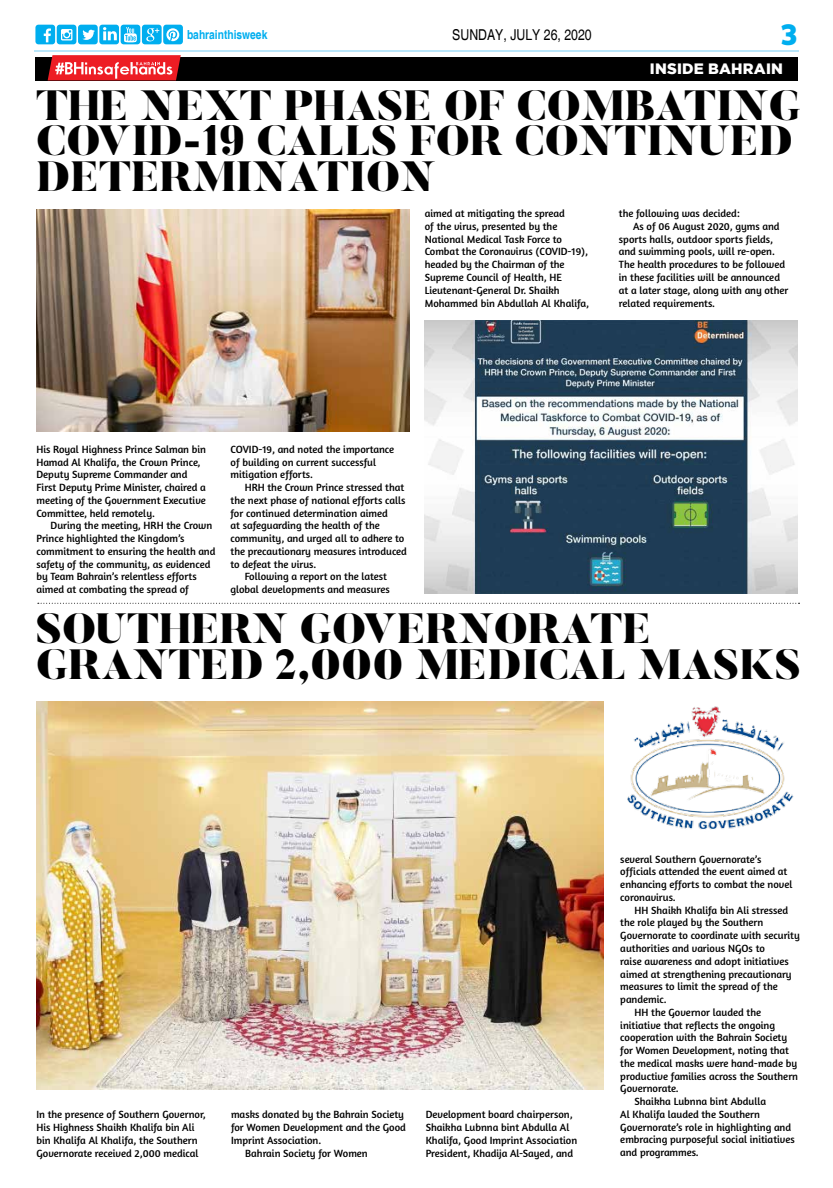
<style>
.page{position:relative;width:833px;height:1188px;background:#fff}
.page>*{position:absolute;margin:0;border:0;box-sizing:border-box;transform-origin:0 0}
.t1{font:900 42px/35.6px "Butler";color:#000}
.t2{font:900 27.5px "Clan OT";color:#00aeef}
.t3{font:condensed 15px "Helvetica";color:#000}
.t4{font:900 15px "Gotham";letter-spacing:.015em;color:#fff}
.t5{font:700 condensed 12.5px "Helvetica";color:#00aeef}
.t6{font:10.62px/12.8px "Amaranth";color:#000}
</style>
<div class="page">
<div style="left:35px;top:25px;width:20px;height:19px;background:#00aeef;border-radius:3px"></div>
<svg style="left:44px;top:28px;width:7px;height:14px"></svg>
<div style="left:78px;top:25px;width:20px;height:19px;background:#00aeef;border-radius:3px"></div>
<div style="left:57px;top:25px;width:19px;height:19px;background:#00aeef;border-radius:3px"></div>
<svg style="left:61px;top:29px;width:11px;height:11px"></svg>
<div style="left:142px;top:25px;width:20px;height:19px;background:#00aeef;border-radius:3px"></div>
<svg style="left:146px;top:28px;width:13px;height:13px"></svg>
<div style="left:163px;top:25px;width:20px;height:19px;background:#00aeef;border-radius:3px"></div>
<svg style="left:166px;top:28px;width:13px;height:13px"></svg>
<svg style="left:82px;top:25px;width:58px;height:19px"></svg>
<hr style="left:34px;top:50px;width:765px;height:2px;background:#b9e6fa">
<div style="left:35px;top:58px;width:762px;height:23px;background:#000"></div>
<svg style="left:38px;top:602px;width:761px;height:1px"></svg>
<img style="left:36px;top:209px;width:373px;height:222px">
<img style="left:425px;top:320px;width:372px;height:273px">
<img style="left:36px;top:701px;width:567px;height:388px">
<img style="left:627px;top:706px;width:167px;height:124px">
<svg style="left:48px;top:55px;width:133px;height:25px;background:#e8494e"></svg>
<p class="t5" style="left:187px;top:27px;width:82px">bahrainthisweek</p>
<h3 class="t3" style="left:452px;top:26px;width:141px">SUNDAY, JULY 26, 2020</h3>
<h2 class="t2" style="left:780px;top:19px;width:19px">3</h2>
<h3 class="t4" style="left:650px;top:60px;width:134px">INSIDE BAHRAIN</h3>
<h1 class="t1" style="left:36px;top:89px;width:766px">THE NEXT PHASE OF COMBATING<br>COVID-19 CALLS FOR CONTINUED<br>DETERMINATION</h1>
<p class="t6" style="left:425px;top:207px;width:166px">aimed at mitigating the spread<br>of the virus, presented by the<br>National Medical Task Force to<br>Combat the Coronavirus (COVID-19), headed by the Chairman of the<br>Supreme Council of Health, HE<br>Lieutenant-General Dr. Shaikh<br>Mohammed bin Abdullah Al Khalifa,</p>
<p class="t6" style="left:619px;top:207px;width:123px">the following was decided:</p>
<p class="t6" style="left:633px;top:220px;width:148px">As of 06 August 2020, gyms and</p>
<p class="t6" style="left:619px;top:232px;width:156px">sports halls, outdoor sports fields,</p>
<p class="t6" style="left:619px;top:245px;width:158px">and swimming pools, will re-open.</p>
<p class="t6" style="left:619px;top:258px;width:168px">The health procedures to be followed</p>
<p class="t6" style="left:619px;top:271px;width:163px">in these facilities will be announced</p>
<p class="t6" style="left:619px;top:283px;width:171px">at a later stage, along with any other</p>
<p class="t6" style="left:619px;top:296px;width:98px">related requirements.</p>
<p class="t6" style="left:36px;top:442px;width:171px">His Royal Highness Prince Salman bin Hamad Al Khalifa, the Crown Prince, Deputy Supreme Commander and First Deputy Prime Minister, chaired a meeting of the Government Executive Committee, held remotely.</p>
<p class="t6" style="left:36px;top:519px;width:181px;text-indent:14px">During the meeting, HRH the Crown Prince highlighted the Kingdom’s commitment to ensuring the health and safety of the community, as evidenced by Team Bahrain’s relentless efforts aimed at combating the spread of</p>
<p class="t6" style="left:230px;top:442px;width:165px">COVID-19, and noted the importance of building on current successful mitigation efforts.</p>
<p class="t6" style="left:245px;top:481px;width:161px">HRH the Crown Prince stressed that</p>
<p class="t6" style="left:230px;top:493px;width:177px">the next phase of national efforts calls</p>
<p class="t6" style="left:230px;top:506px;width:159px">for continued determination aimed</p>
<p class="t6" style="left:230px;top:519px;width:151px">at safeguarding the health of the</p>
<p class="t6" style="left:230px;top:532px;width:175px">community, and urged all to adhere to</p>
<p class="t6" style="left:230px;top:544px;width:178px">the precautionary measures introduced</p>
<p class="t6" style="left:230px;top:557px;width:87px">to defeat the virus.</p>
<p class="t6" style="left:245px;top:570px;width:144px">Following a report on the latest</p>
<p class="t6" style="left:230px;top:583px;width:161px">global developments and measures</p>
<h1 class="t1" style="left:36px;top:612px;width:766px">SOUTHERN GOVERNORATE<br>GRANTED 2,000 MEDICAL MASKS</h1>
<p class="t6" style="left:36px;top:1107px;width:171px">In the presence of Southern Governor, His Highness Shaikh Khalifa bin Ali bin Khalifa Al Khalifa, the Southern Governorate received 2,000 medical</p>
<p class="t6" style="left:231px;top:1107px;width:174px">masks donated by the Bahrain Society</p>
<p class="t6" style="left:231px;top:1120px;width:176px">for Women Development and the Good</p>
<p class="t6" style="left:231px;top:1133px;width:92px">Imprint Association.</p>
<p class="t6" style="left:245px;top:1145px;width:124px">Bahrain Society for Women</p>
<p class="t6" style="left:426px;top:1107px;width:153px">Development board chairperson, Shaikha Lubnna bint Abdulla Al Khalifa, Good Imprint Association President, Khadija Al-Sayed, and</p>
<p class="t6" style="left:620px;top:852px;width:174px">several Southern Governorate’s officials attended the event aimed at enhancing efforts to combat the novel coronavirus.</p>
<p class="t6" style="left:634px;top:903px;width:155px">HH Shaikh Khalifa bin Ali stressed</p>
<p class="t6" style="left:620px;top:916px;width:145px">the role played by the Southern</p>
<p class="t6" style="left:620px;top:928px;width:181px">Governorate to coordinate with security</p>
<p class="t6" style="left:620px;top:941px;width:146px">authorities and various NGOs to</p>
<p class="t6" style="left:620px;top:954px;width:170px">raise awareness and adopt initiatives</p>
<p class="t6" style="left:620px;top:967px;width:173px">aimed at strengthening precautionary</p>
<p class="t6" style="left:620px;top:979px;width:159px">measures to limit the spread of the</p>
<p class="t6" style="left:620px;top:992px;width:48px">pandemic.</p>
<p class="t6" style="left:634px;top:1005px;width:128px">HH the Governor lauded the</p>
<p class="t6" style="left:620px;top:1018px;width:156px">initiative that reflects the ongoing</p>
<p class="t6" style="left:620px;top:1030px;width:168px">cooperation with the Bahrain Society</p>
<p class="t6" style="left:620px;top:1043px;width:170px">for Women Development, noting that</p>
<p class="t6" style="left:620px;top:1056px;width:178px">the medical masks were hand-made by</p>
<p class="t6" style="left:620px;top:1069px;width:179px">productive families across the Southern</p>
<p class="t6" style="left:620px;top:1081px;width:60px">Governorate.</p>
<p class="t6" style="left:634px;top:1094px;width:133px">Shaikha Lubnna bint Abdulla</p>
<p class="t6" style="left:620px;top:1107px;width:141px">Al Khalifa lauded the Southern</p>
<p class="t6" style="left:620px;top:1120px;width:172px">Governorate’s role in highlighting and</p>
<p class="t6" style="left:620px;top:1132px;width:176px">embracing purposeful social initiatives</p>
<p class="t6" style="left:620px;top:1145px;width:80px">and programmes.</p>
</div>
